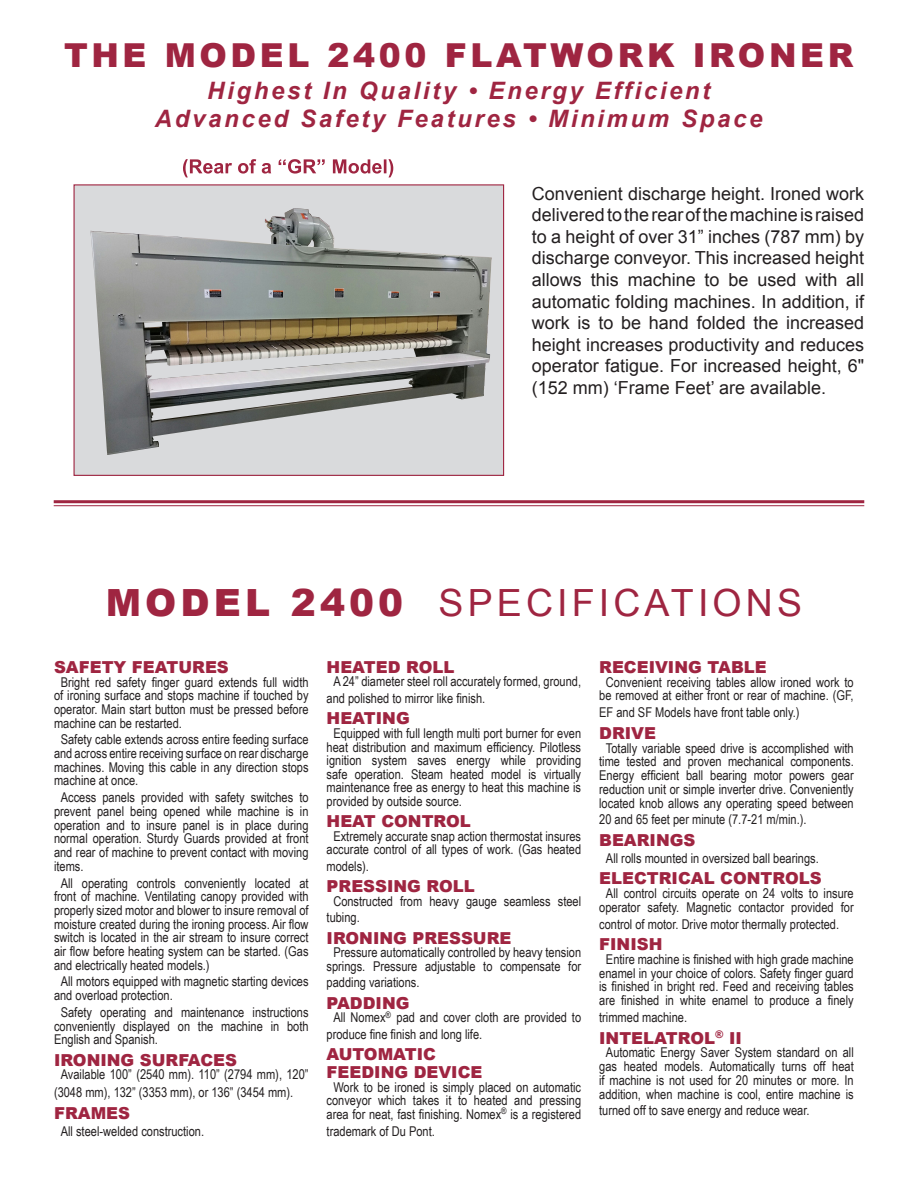
<style>
.page{position:relative;width:918px;height:1188px;background:#fff}
.page>*{position:absolute;margin:0;border:0;box-sizing:border-box;transform-origin:0 0}
.t1{font:37.5px "Arial";letter-spacing:.11em;color:#9f2541}
.t2{font:900 33px "Arial";letter-spacing:.11em;color:#9f2541}
.t3{font:italic 700 24px/28.5px "Arial";letter-spacing:.11em;color:#9f2541;text-align:center}
.t4{font:18px/21.6px "Arial";color:#231f20;text-align:justify}
.t5{font:900 16.5px/18px "Arial";color:#9f2541}
.t6{font:13.5px/13.6px "Arial Narrow";color:#231f20;text-align:center}
.s1{font-weight:900}
</style>
<div class="page">
<hr style="left:54px;top:500px;width:810px;height:3px;background:#9f2541">
<hr style="left:54px;top:505px;width:810px;height:1px;background:#9f2541">
<div style="left:74px;top:185px;width:430px;height:290px;background:#d9dadc"></div>
<img style="left:90px;top:208px;width:402px;height:247px">
<div style="left:74px;top:184px;width:430px;height:292px;border:1px solid #9f2541"></div>
<svg style="left:183px;top:159px;width:210px;height:18px"></svg>
<h2 class="t2" style="left:64px;top:31px;width:791px">THE MODEL 2400 FLATWORK IRONER</h2>
<h3 class="t3" style="left:155px;top:77px;width:609px">Highest In Quality • Energy Efficient<br>Advanced Safety Features • Minimum Space</h3>
<p class="t4" style="left:532px;top:183px;width:334px">Convenient discharge height. Ironed work delivered to the rear of the machine is raised to a height of over 31” inches (787 mm) by discharge conveyor. This increased height allows this machine to be used with all automatic folding machines. In addition, if work is to be hand folded the increased height increases productivity and reduces operator fatigue. For increased height, 6" (152 mm) ‘Frame Feet’ are available.</p>
<h1 class="t1" style="left:106px;top:578px;width:698px"><span class="s1">MODEL 2400</span> SPECIFICATIONS</h1>
<p class="t5" style="left:54px;top:657px;width:176px">SAFETY FEATURES</p>
<p class="t6" style="left:54px;top:674px;width:256px;text-align:justify;text-indent:7px">Bright red safety finger guard extends full width of ironing surface and stops machine if touched by operator. Main start button must be pressed before machine can be restarted.</p>
<p class="t6" style="left:54px;top:732px;width:256px;text-align:justify;text-indent:7px">Safety cable extends across entire feeding surface and across entire receiving surface on rear discharge machines. Moving this cable in any direction stops machine at once.</p>
<p class="t6" style="left:54px;top:790px;width:256px;text-align:justify;text-indent:7px">Access panels provided with safety switches to prevent panel being opened while machine is in operation and to insure panel is in place during normal operation. Sturdy Guards provided at front and rear of machine to prevent contact with moving items.</p>
<p class="t6" style="left:54px;top:875px;width:256px;text-align:justify;text-indent:7px">All operating controls conveniently located at front of machine. Ventilating canopy provided with properly sized motor and blower to insure removal of moisture created during the ironing process. Air flow switch is located in the air stream to insure correct air flow before heating system can be started. (Gas and electrically heated models.)</p>
<p class="t6" style="left:54px;top:974px;width:256px;text-align:left;text-indent:7px">All motors equipped with magnetic starting devices and overload protection.</p>
<p class="t6" style="left:54px;top:1005px;width:256px;text-align:justify;text-indent:7px">Safety operating and maintenance instructions conveniently displayed on the machine in both English and Spanish.</p>
<p class="t5" style="left:54px;top:1050px;width:185px">IRONING SURFACES</p>
<p class="t6" style="left:54px;top:1065px;width:256px;line-height:18.1px;text-align:left;text-indent:7px">Available 100” (2540 mm). 110” (2794 mm), 120” (3048 mm), 132” (3353 mm), or 136” (3454 mm).</p>
<p class="t5" style="left:54px;top:1103px;width:78px">FRAMES</p>
<p class="t6" style="left:61px;top:1123px;width:145px">All steel-welded construction.</p>
<p class="t5" style="left:327px;top:657px;width:129px">HEATED ROLL</p>
<p class="t6" style="left:327px;top:673px;width:256px;line-height:16.6px;text-align:left;text-indent:7px">A 24” diameter steel roll accurately formed, ground, and polished to mirror like finish.</p>
<p class="t5" style="left:327px;top:709px;width:85px">HEATING</p>
<p class="t6" style="left:327px;top:726px;width:256px;text-align:justify;text-indent:7px">Equipped with full length multi port burner for even heat distribution and maximum efficiency. Pilotless ignition system saves energy while providing safe operation. Steam heated model is virtually maintenance free as energy to heat this machine is provided by outside source.</p>
<p class="t5" style="left:327px;top:812px;width:146px">HEAT CONTROL</p>
<p class="t6" style="left:327px;top:829px;width:256px">Extremely accurate snap action thermostat insures accurate control of all types of work. (Gas heated</p>
<p class="t6" style="left:327px;top:859px;width:44px">models).</p>
<p class="t5" style="left:327px;top:877px;width:150px">PRESSING ROLL</p>
<p class="t6" style="left:327px;top:892px;width:256px;line-height:16.6px;text-align:left;text-indent:7px">Constructed from heavy gauge seamless steel tubing.</p>
<p class="t5" style="left:327px;top:928px;width:186px">IRONING PRESSURE</p>
<p class="t6" style="left:327px;top:945px;width:256px">Pressure automatically controlled by heavy tension springs. Pressure adjustable to compensate for</p>
<p class="t6" style="left:327px;top:975px;width:94px">padding variations.</p>
<p class="t5" style="left:327px;top:993px;width:84px">PADDING</p>
<p class="t6" style="left:327px;top:1009px;width:256px;line-height:16.6px;text-align:left;text-indent:7px">All Nomex<sup>®</sup> pad and cover cloth are provided to produce fine finish and long life.</p>
<p class="t5" style="left:327px;top:1045px;width:157px">AUTOMATIC<br>FEEDING DEVICE</p>
<p class="t6" style="left:327px;top:1080px;width:256px">Work to be ironed is simply placed on automatic conveyor which takes it to heated and pressing area for neat, fast finishing. Nomex<sup>®</sup> is a registered</p>
<p class="t6" style="left:327px;top:1123px;width:110px">trademark of Du Pont.</p>
<p class="t5" style="left:599px;top:657px;width:169px">RECEIVING TABLE</p>
<p class="t6" style="left:599px;top:675px;width:256px">Convenient receiving tables allow ironed work to be removed at either front or rear of machine. (GF,</p>
<p class="t6" style="left:599px;top:705px;width:202px">EF and SF Models have front table only.)</p>
<p class="t5" style="left:599px;top:723px;width:58px">DRIVE</p>
<p class="t6" style="left:599px;top:740px;width:256px">Totally variable speed drive is accomplished with time tested and proven mechanical components.<br>Energy efficient ball bearing motor powers gear reduction unit or simple inverter drive. Conveniently located knob allows any operating speed between</p>
<p class="t6" style="left:599px;top:812px;width:209px">20 and 65 feet per minute (7.7-21 m/min.).</p>
<p class="t5" style="left:599px;top:831px;width:98px">BEARINGS</p>
<p class="t6" style="left:606px;top:851px;width:214px">All rolls mounted in oversized ball bearings.</p>
<p class="t5" style="left:599px;top:869px;width:224px">ELECTRICAL CONTROLS</p>
<p class="t6" style="left:599px;top:886px;width:256px">All control circuits operate on 24 volts to insure operator safety. Magnetic contactor provided for</p>
<p class="t6" style="left:599px;top:917px;width:241px">control of motor. Drive motor thermally protected.</p>
<p class="t5" style="left:599px;top:935px;width:65px">FINISH</p>
<p class="t6" style="left:599px;top:952px;width:256px">Entire machine is finished with high grade machine enamel in your choice of colors. Safety finger guard is finished in bright red. Feed and receiving tables are finished in white enamel to produce a finely</p>
<p class="t6" style="left:599px;top:1010px;width:89px">trimmed machine.</p>
<p class="t5" style="left:599px;top:1028px;width:144px">INTELATROL<sup>®</sup> II</p>
<p class="t6" style="left:599px;top:1045px;width:256px">Automatic Energy Saver System standard on all gas heated models. Automatically turns off heat if machine is not used for 20 minutes or more. In addition, when machine is cool, entire machine is</p>
<p class="t6" style="left:599px;top:1103px;width:212px">turned off to save energy and reduce wear.</p>
</div>
